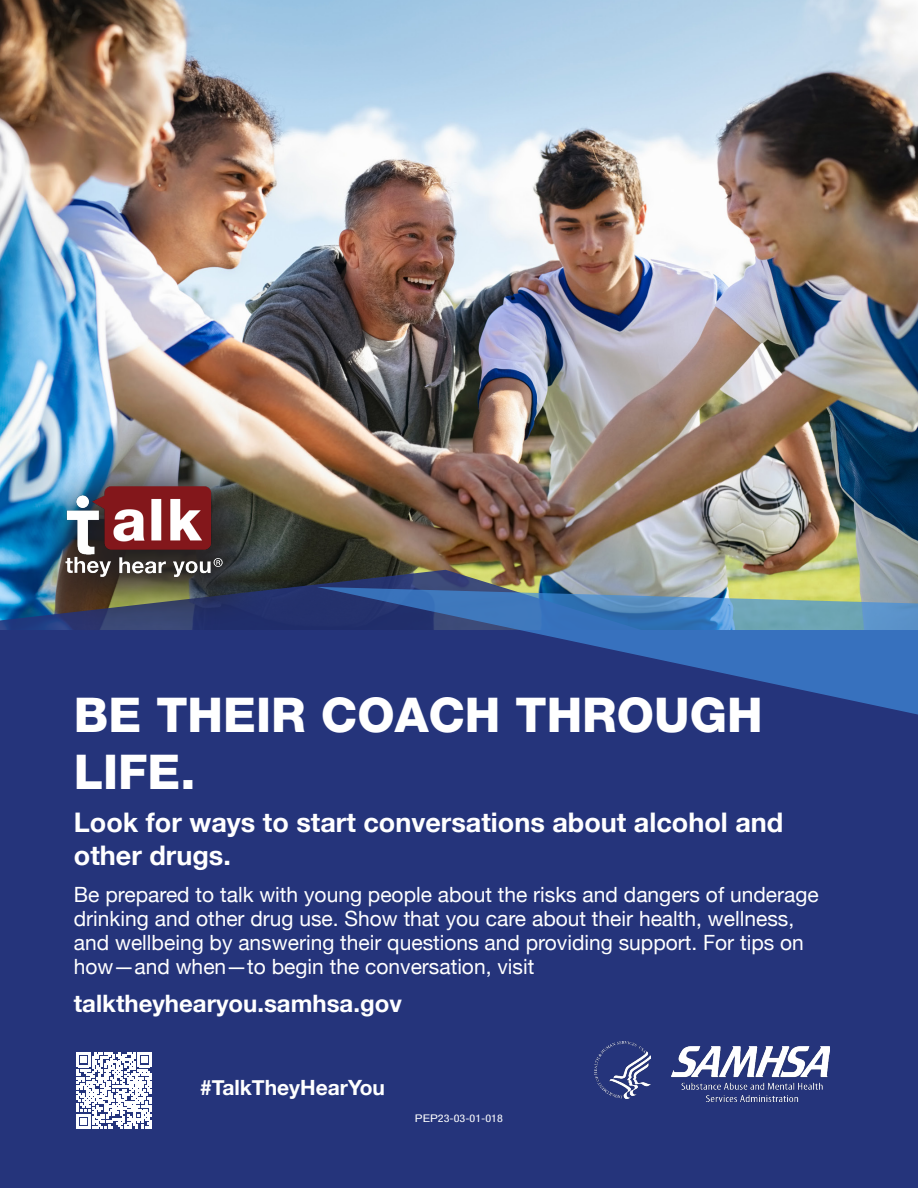
<style>
.page{position:relative;width:918px;height:1188px;background:#fff}
.page>*{position:absolute;margin:0;border:0;box-sizing:border-box;transform-origin:0 0}
.t1{font:800 48px/57.6px "Helvetica Neue LT Std";color:#fff}
.t2{font:700 27px/32.4px "Helvetica Neue";color:#fff}
.t3{font:700 24px "Helvetica Neue";color:#fff}
.t4{font:21px/24px "Helvetica Neue";color:#fff}
.t5{font:700 21px "Helvetica Neue";color:#fff}
.t6{font:condensed 10.5px "Helvetica Neue";color:#fff;scale:1.15 1}
.s1{font-stretch:normal}
</style>
<div class="page">
<img style="left:0;top:0;width:918px;height:587px">
<div style="left:0;top:631px;width:918px;height:557px;background:#25347b"></div>
<img style="left:0;top:570px;width:757px;height:61px">
<svg style="left:316px;top:587px;width:602px;height:128px"></svg>
<div style="left:34px;top:453px;width:241px;height:176px;background:#231f20;opacity:.95"></div>
<img style="left:64px;top:486px;width:160px;height:91px">
<img style="left:595px;top:1042px;width:56px;height:57px">
<img style="left:671px;top:1046px;width:158px;height:56px">
<svg style="left:76px;top:1053px;width:75px;height:75px"></svg>
<h1 class="t1" style="left:74px;top:686px;width:690px">BE THEIR COACH THROUGH<br>LIFE.</h1>
<p class="t2" style="left:74px;top:807px;width:711px">Look for ways to start conversations about alcohol and other drugs.</p>
<p class="t4" style="left:74px;top:884px;width:746px">Be prepared to talk with young people about the risks and dangers of underage drinking and other drug use. Show that you care about their health, wellness, and wellbeing by answering their questions and providing support. For tips on how—and when—to begin the conversation, visit</p>
<p class="t3" style="left:74px;top:984px;width:330px">talktheyhearyou.samhsa.gov</p>
<p class="t5" style="left:200px;top:1071px;width:186px">#TalkTheyHearYou</p>
<p class="t6" style="left:415px;top:1113px;width:78px"><span class="s1">PEP</span>23-03-01-018</p>
</div>
